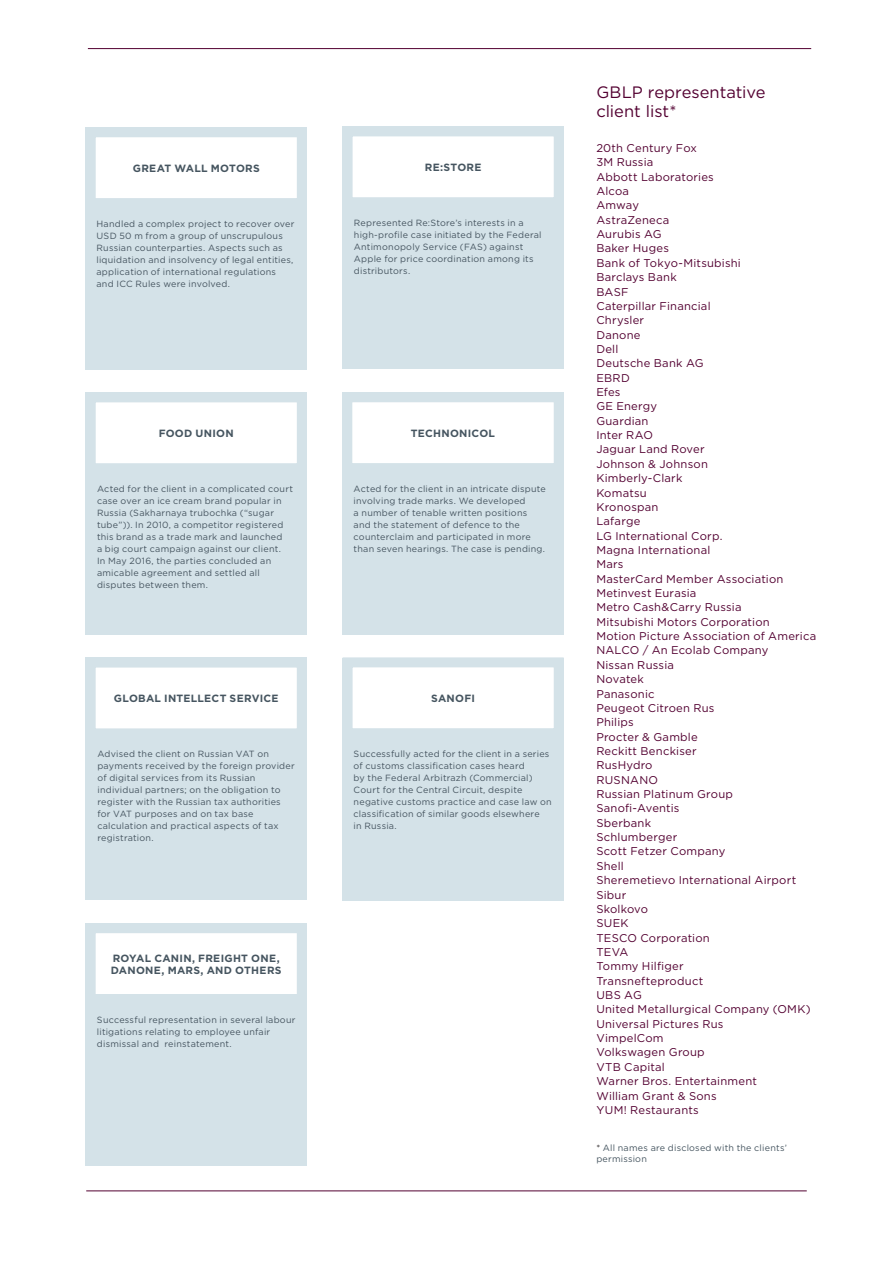
<style>
.page{position:relative;width:893px;height:1263px;background:#fff}
.page>*{position:absolute;margin:0;border:0;box-sizing:border-box;transform-origin:0 0}
.t1{font:16.5px/19.5px "Gotham";letter-spacing:-.005em;color:#530031}
.t2{font:11.25px/14.4px "Gotham";letter-spacing:.02em;color:#530031}
.t3{font:700 10.5px/12.6px "Gotham";letter-spacing:.025em;color:#465560}
.t4{font:9px/12px "Gotham";letter-spacing:.025em;color:#465560}
.s1{color:#231f20}
</style>
<div class="page">
<hr style="left:88px;top:48px;width:723px;height:1px;background:#530031">
<hr style="left:86px;top:1190px;width:721px;height:1px;background:#530031">
<div style="left:86px;top:392px;width:221px;height:243px;background:#d4e2e8"></div>
<div style="left:91px;top:397px;width:211px;height:71px;background:#fff"></div>
<div style="left:86px;top:392px;width:221px;height:81px;border:10px solid #d4e2e8"></div>
<div style="left:343px;top:392px;width:221px;height:243px;background:#d4e2e8"></div>
<div style="left:347px;top:397px;width:212px;height:71px;background:#fff"></div>
<div style="left:342px;top:392px;width:222px;height:81px;border:10px solid #d4e2e8"></div>
<div style="left:86px;top:923px;width:221px;height:242px;background:#d4e2e8"></div>
<div style="left:91px;top:928px;width:211px;height:71px;background:#fff"></div>
<div style="left:86px;top:923px;width:221px;height:81px;border:10px solid #d4e2e8"></div>
<div style="left:342px;top:658px;width:222px;height:242px;background:#d4e2e8"></div>
<div style="left:348px;top:662px;width:211px;height:71px;background:#fff"></div>
<div style="left:343px;top:657px;width:221px;height:81px;border:10px solid #d4e2e8"></div>
<div style="left:86px;top:127px;width:221px;height:243px;background:#d4e2e8"></div>
<div style="left:91px;top:132px;width:211px;height:71px;background:#fff"></div>
<div style="left:86px;top:127px;width:221px;height:81px;border:10px solid #d4e2e8"></div>
<div style="left:343px;top:126px;width:221px;height:243px;background:#d4e2e8"></div>
<div style="left:348px;top:131px;width:211px;height:71px;background:#fff"></div>
<div style="left:343px;top:126px;width:221px;height:81px;border:10px solid #d4e2e8"></div>
<div style="left:86px;top:658px;width:221px;height:242px;background:#d4e2e8"></div>
<div style="left:91px;top:662px;width:211px;height:71px;background:#fff"></div>
<div style="left:86px;top:658px;width:221px;height:80px;border:10px solid #d4e2e8"></div>
<h1 class="t1" style="left:596px;top:82px;width:171px">GBLP representative client list*</h1>
<p class="t3" style="left:133px;top:162px;width:129px">GREAT WALL MOTORS</p>
<p class="t4" style="left:96px;top:217px;width:199px">Handled a complex project to recover over USD 50 m from a group of unscrupulous Russian counterparties. Aspects such as liquidation and insolvency of legal entities, application of international regulations and ICC Rules were involved.</p>
<p class="t3" style="left:159px;top:427px;width:76px">FOOD UNION</p>
<p class="t4" style="left:97px;top:482px;width:198px">Acted for the client in a complicated court case over an ice cream brand popular in Russia (Sakharnaya trubochka (“sugar tube”)). In 2010, a competitor registered this brand as a trade mark and launched<br>a big court campaign against our client.<br>In May 2016, the parties concluded an amicable agreement and settled all disputes between them.</p>
<p class="t3" style="left:114px;top:692px;width:166px">GLOBAL INTELLECT SERVICE</p>
<p class="t4" style="left:97px;top:747px;width:199px">Advised the client on Russian VAT on payments received by the foreign provider of digital services from its Russian individual partners; on the obligation to register with the Russian tax authorities for VAT purposes and on tax base calculation and practical aspects of tax registration.</p>
<p class="t3" style="left:111px;top:951px;width:172px">ROYAL CANIN, FREIGHT ONE,<br>DANONE, MARS, AND OTHERS</p>
<p class="t4" style="left:97px;top:1014px;width:200px">Successful representation in several labour litigations relating to employee unfair dismissal and reinstatement.</p>
<p class="t3" style="left:425px;top:161px;width:58px">RE:STORE</p>
<p class="t4" style="left:354px;top:216px;width:189px">Represented Re:Store’s interests in a high-profile case initiated by the Federal Antimonopoly Service (FAS) against Apple for price coordination among its distributors.</p>
<p class="t3" style="left:411px;top:427px;width:86px">TECHNONICOL</p>
<p class="t4" style="left:354px;top:482px;width:194px">Acted for the client in an intricate dispute involving trade marks. We developed<br>a number of tenable written positions and the statement of defence to the counterclaim and participated in more than seven hearings. The case is pending.</p>
<p class="t3" style="left:431px;top:692px;width:45px">SANOFI</p>
<p class="t4" style="left:354px;top:747px;width:200px">Successfully acted for the client in a series of customs classification cases heard<br>by the Federal Arbitrazh (Commercial)<br>Court for the Central Circuit, despite negative customs practice and case law on classification of similar goods elsewhere<br>in Russia.</p>
<p class="t2" style="left:596px;top:141px;width:221px">20th Century Fox<br>3M Russia<br>Abbott Laboratories<br>Alcoa<br>Amway<br>AstraZeneca<br>Aurubis AG<br>Baker Huges<br>Bank of Tokyo-Mitsubishi<br>Barclays Bank<br>BASF<br>Caterpillar Financial<br>Chrysler<br>Danone<br>Dell<br>Deutsche Bank AG<br>EBRD<br>Efes<br>GE Energy<br>Guardian<br>Inter RAO<br>Jaguar Land Rover<br>Johnson &amp; Johnson<br>Kimberly-Clark<br>Komatsu<br>Kronospan<br>Lafarge<br>LG International Corp.<br>Magna International<br>Mars<br>MasterCard Member Association<br>Metinvest Eurasia<br>Metro Cash&amp;Carry Russia<br>Mitsubishi Motors Corporation<br>Motion Picture Association of America<br>NALCO / An Ecolab Company<br>Nissan Russia<br>Novatek<br>Panasonic<br>Peugeot Citroen Rus<br>Philips<br>Procter &amp; Gamble<br>Reckitt Benckiser<br>RusHydro<br>RUSNANO<br>Russian Platinum Group<br>Sanofi-Aventis<br>Sberbank<br>Schlumberger<br>Scott Fetzer Company<br>Shell<br>Sheremetievo International Airport<br>Sibur<br>Skolkovo<br>SUEK<br>TESCO Corporation<br>TEVA<br>Tommy Hilfiger<br>Transnefteproduct<br>UBS AG<br>United Metallurgical Company (OMK)<br>Universal Pictures Rus<br>VimpelCom<br>Volkswagen Group<br>VTB Capital<br>Warner Bros. Entertainment<br>William Grant &amp; Sons<br>YUM! Restaurants</p>
<p class="t4" style="left:596px;top:1142px;width:192px;line-height:10.8px"><span class="s1">*</span> All names are disclosed with the clients’ permission</p>
</div>
